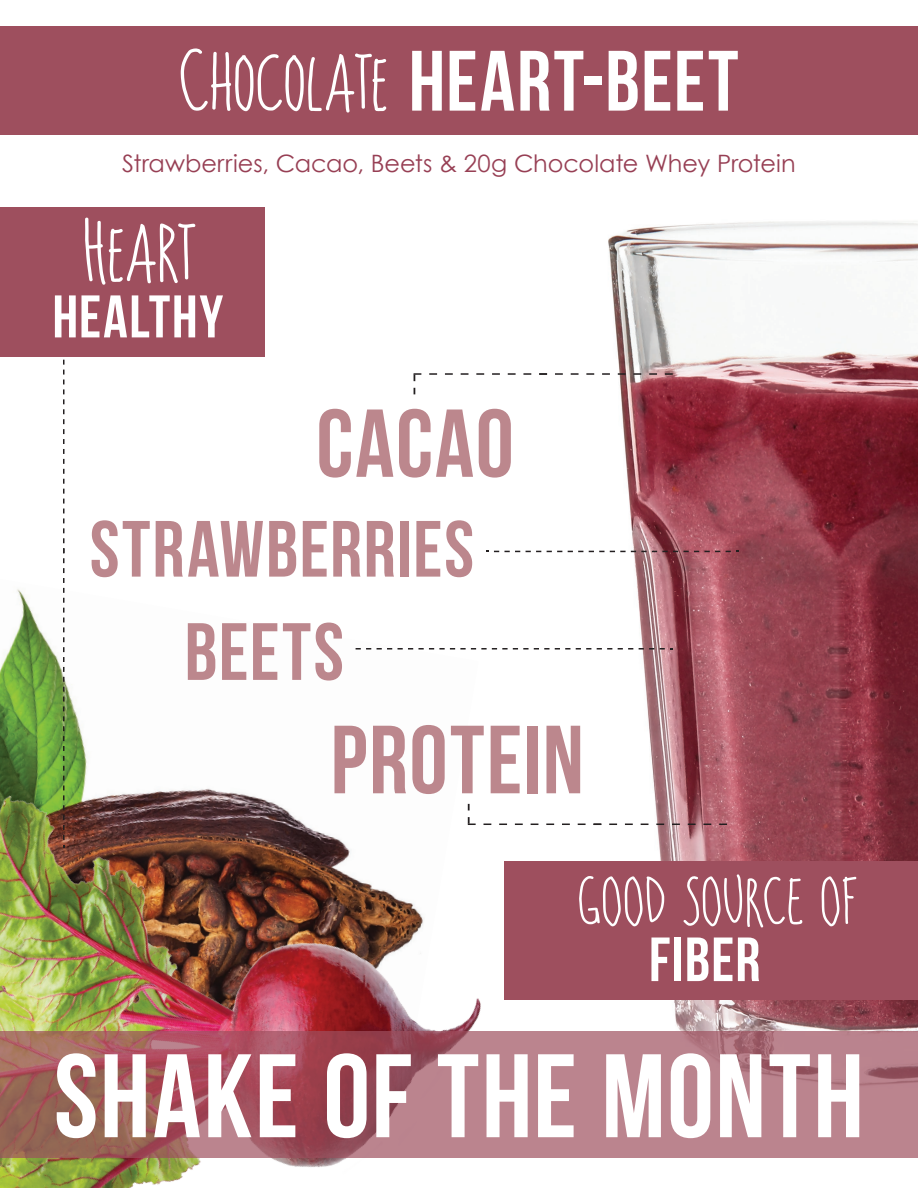
<style>
.page{position:relative;width:918px;height:1188px;background:#fff}
.page>*{position:absolute;margin:0;border:0;box-sizing:border-box;transform-origin:0 0}
.t1{font:118.5px "Bebas Neue";letter-spacing:.02em;color:#fff}
.t2{font:96.6px "Bebas Neue";letter-spacing:.02em;color:#bc878d}
.t3{font:96.15px "Bebas Neue";letter-spacing:.02em;color:#bc878d}
.t4{font:93px "indie queen";letter-spacing:.015em;color:#fff}
.t5{font:85.35px "Bebas Neue";letter-spacing:.025em;color:#fff}
.t6{font:81px "Bebas Neue";letter-spacing:.025em;color:#bc878d}
.t7{font:79.5px "Bebas Neue";letter-spacing:.02em;color:#bc878d}
.t8{font:69.75px "indie queen";letter-spacing:.03em;color:#fff}
.t9{font:62.25px "Bebas Neue";letter-spacing:.02em;color:#fff}
.t10{font:60px "Bebas Neue";letter-spacing:.03em;color:#fff}
.t11{font:24px "Century Gothic";color:#973f54}
.s1{font-family:"indie queen";font-size:91.65px}
</style>
<div class="page">
<img style="left:484px;top:221px;width:434px;height:810px">
<img style="left:5px;top:579px;width:393px;height:79px">
<img style="left:0;top:658px;width:536px;height:530px">
<svg style="left:705px;top:551px;width:15px;height:1px"></svg>
<svg style="left:589px;top:551px;width:110px;height:1px"></svg>
<svg style="left:568px;top:551px;width:15px;height:1px"></svg>
<svg style="left:547px;top:551px;width:15px;height:1px"></svg>
<svg style="left:526px;top:551px;width:15px;height:1px"></svg>
<svg style="left:486px;top:551px;width:34px;height:1px"></svg>
<svg style="left:726px;top:551px;width:13px;height:1px"></svg>
<svg style="left:639px;top:648px;width:15px;height:2px"></svg>
<svg style="left:618px;top:648px;width:15px;height:2px"></svg>
<svg style="left:597px;top:648px;width:15px;height:2px"></svg>
<svg style="left:576px;top:648px;width:15px;height:2px"></svg>
<svg style="left:398px;top:648px;width:172px;height:2px"></svg>
<svg style="left:377px;top:648px;width:15px;height:2px"></svg>
<svg style="left:356px;top:648px;width:15px;height:2px"></svg>
<svg style="left:660px;top:648px;width:13px;height:2px"></svg>
<svg style="left:63px;top:359px;width:1px;height:488px"></svg>
<div style="left:0;top:207px;width:264px;height:150px;background:#9e4f5e"></div>
<div style="left:0;top:26px;width:918px;height:109px;background:#9e4f5e"></div>
<div style="left:504px;top:861px;width:414px;height:139px;background:#9e4f5e"></div>
<svg style="left:468px;top:804px;width:2px;height:6px"></svg>
<svg style="left:468px;top:817px;width:8px;height:8px"></svg>
<svg style="left:0;top:1031px;width:918px;height:127px;background:#ad6e76"></svg>
<svg style="left:523px;top:373px;width:8px;height:2px"></svg>
<svg style="left:508px;top:373px;width:8px;height:2px"></svg>
<svg style="left:492px;top:373px;width:8px;height:2px"></svg>
<svg style="left:476px;top:373px;width:8px;height:2px"></svg>
<svg style="left:461px;top:373px;width:8px;height:2px"></svg>
<svg style="left:445px;top:373px;width:8px;height:2px"></svg>
<svg style="left:429px;top:373px;width:8px;height:2px"></svg>
<svg style="left:414px;top:373px;width:7px;height:8px"></svg>
<svg style="left:665px;top:373px;width:8px;height:2px"></svg>
<svg style="left:649px;top:373px;width:8px;height:2px"></svg>
<svg style="left:633px;top:373px;width:8px;height:2px"></svg>
<svg style="left:618px;top:373px;width:8px;height:2px"></svg>
<svg style="left:602px;top:373px;width:8px;height:2px"></svg>
<svg style="left:586px;top:373px;width:8px;height:2px"></svg>
<svg style="left:571px;top:373px;width:8px;height:2px"></svg>
<svg style="left:555px;top:373px;width:8px;height:2px"></svg>
<svg style="left:539px;top:373px;width:8px;height:2px"></svg>
<h3 class="t5" style="left:180px;top:34px;width:560px"><span class="s1">Chocolate</span> HEART-BEET</h3>
<p class="t11" style="left:122px;top:146px;width:675px">Strawberries, Cacao, Beets &amp; 20g Chocolate Whey Protein</p>
<h3 class="t4" style="left:84px;top:204px;width:114px">Heart</h3>
<h3 class="t10" style="left:52px;top:284px;width:172px">HEALTHY</h3>
<h3 class="t3" style="left:316px;top:391px;width:199px">CACAO</h3>
<h3 class="t7" style="left:90px;top:506px;width:386px">STRAWBERRIES</h3>
<h3 class="t6" style="left:185px;top:607px;width:161px">BEETS</h3>
<h2 class="t2" style="left:331px;top:707px;width:255px">PROTEIN</h2>
<h3 class="t8" style="left:578px;top:866px;width:281px">GOOD SOURCE OF</h3>
<h3 class="t9" style="left:649px;top:925px;width:113px">FIBER</h3>
<h1 class="t1" style="left:54px;top:1031px;width:812px">SHAKE OF THE MONTH</h1>
</div>
